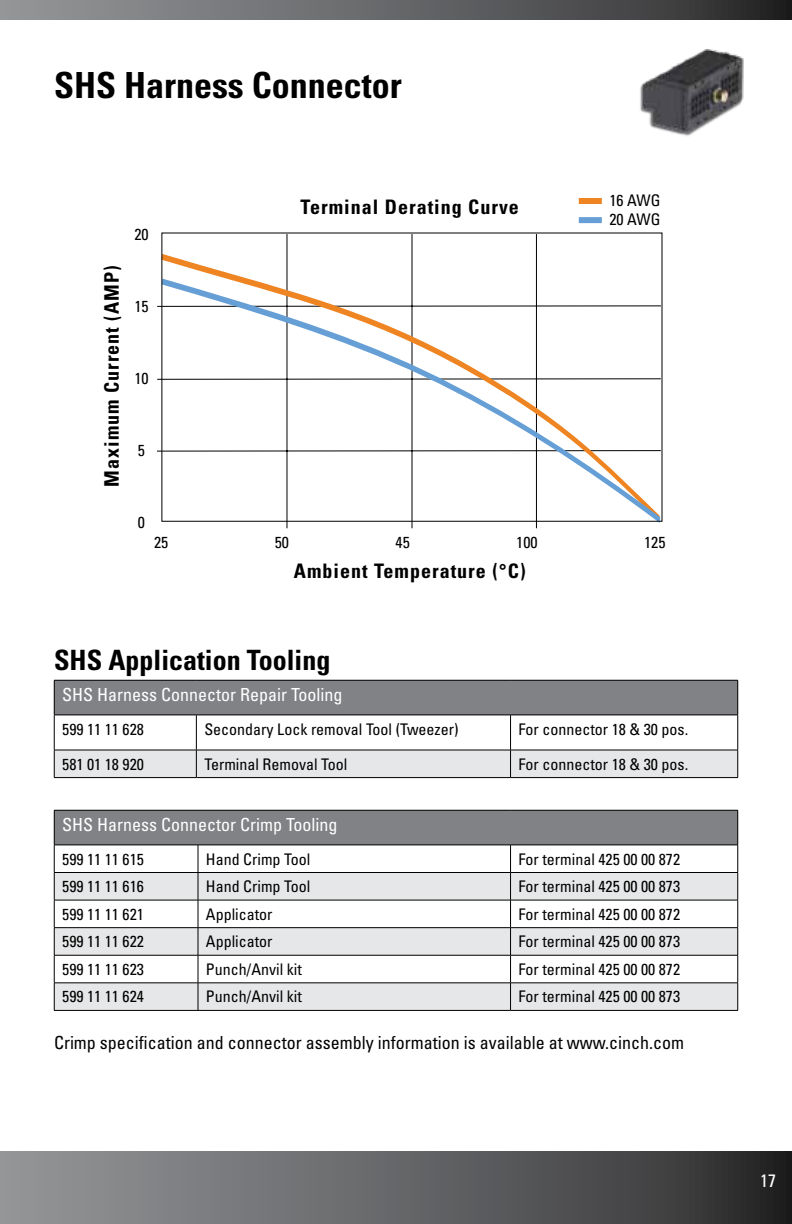
<style>
.page{position:relative;width:792px;height:1224px;background:#fff}
.page>*{position:absolute;margin:0;border:0;box-sizing:border-box;transform-origin:0 0}
.t1{font:700 condensed 36px "Univers LT Std";color:#000}
.t2{font:700 condensed 28px "Univers LT Std";color:#000}
.t3{font:700 condensed 20px "Univers LT Std";letter-spacing:.05em;color:#000}
.t4{font:condensed 18px "Univers LT Std";color:#000}
.t5{font:condensed 18px "Univers LT Std";color:#fff}
.t6{font:condensed 16px/19.2px "Univers LT Std";color:#000}
</style>
<div class="page">
<svg style="left:0;top:1151px;width:792px;height:73px;background:#626365"></svg>
<svg style="left:0;top:0;width:792px;height:20px;background:#6d6e70"></svg>
<div style="left:54px;top:680px;width:684px;height:35px;background:#808285"></div>
<hr style="left:54px;top:680px;width:142px;height:1px;background:#000">
<hr style="left:54px;top:681px;width:1px;height:34px;background:#000">
<hr style="left:196px;top:680px;width:315px;height:1px;background:#000">
<hr style="left:511px;top:680px;width:227px;height:1px;background:#000">
<hr style="left:737px;top:681px;width:1px;height:34px;background:#000">
<hr style="left:54px;top:715px;width:142px;height:1px;background:#000">
<hr style="left:54px;top:715px;width:1px;height:35px;background:#000">
<hr style="left:196px;top:715px;width:315px;height:1px;background:#000">
<hr style="left:196px;top:715px;width:1px;height:35px;background:#000">
<hr style="left:511px;top:715px;width:227px;height:1px;background:#000">
<hr style="left:510px;top:715px;width:1px;height:35px;background:#000">
<hr style="left:737px;top:715px;width:1px;height:35px;background:#000">
<div style="left:54px;top:750px;width:684px;height:27px;background:#e6e7e8"></div>
<hr style="left:54px;top:777px;width:142px;height:1px;background:#000">
<hr style="left:196px;top:777px;width:315px;height:1px;background:#000">
<hr style="left:511px;top:777px;width:227px;height:1px;background:#000">
<img style="left:617px;top:0;width:158px;height:136px">
<div style="left:54px;top:810px;width:684px;height:35px;background:#808285"></div>
<svg style="left:55px;top:873px;width:682px;height:137px;fill:#e6e7e8"></svg>
<hr style="left:54px;top:810px;width:144px;height:1px;background:#000">
<hr style="left:54px;top:811px;width:1px;height:34px;background:#000">
<hr style="left:198px;top:810px;width:313px;height:1px;background:#000">
<hr style="left:511px;top:810px;width:227px;height:1px;background:#000">
<hr style="left:737px;top:811px;width:1px;height:34px;background:#000">
<hr style="left:54px;top:845px;width:144px;height:1px;background:#000">
<hr style="left:198px;top:845px;width:313px;height:1px;background:#000">
<hr style="left:511px;top:845px;width:227px;height:1px;background:#000">
<hr style="left:54px;top:872px;width:144px;height:1px;background:#000">
<hr style="left:198px;top:872px;width:313px;height:1px;background:#000">
<hr style="left:511px;top:872px;width:227px;height:1px;background:#000">
<hr style="left:54px;top:900px;width:144px;height:1px;background:#000">
<hr style="left:198px;top:900px;width:313px;height:1px;background:#000">
<hr style="left:511px;top:900px;width:227px;height:1px;background:#000">
<hr style="left:54px;top:927px;width:144px;height:1px;background:#000">
<hr style="left:198px;top:927px;width:313px;height:1px;background:#000">
<hr style="left:511px;top:927px;width:227px;height:1px;background:#000">
<hr style="left:54px;top:955px;width:144px;height:1px;background:#000">
<hr style="left:198px;top:955px;width:313px;height:1px;background:#000">
<hr style="left:511px;top:955px;width:227px;height:1px;background:#000">
<hr style="left:54px;top:982px;width:144px;height:1px;background:#000">
<svg style="left:54px;top:845px;width:1px;height:165px"></svg>
<hr style="left:198px;top:982px;width:313px;height:1px;background:#000">
<svg style="left:198px;top:845px;width:1px;height:165px"></svg>
<hr style="left:511px;top:982px;width:227px;height:1px;background:#000">
<svg style="left:510px;top:845px;width:1px;height:165px"></svg>
<svg style="left:737px;top:845px;width:1px;height:165px"></svg>
<hr style="left:54px;top:1010px;width:144px;height:1px;background:#000">
<hr style="left:198px;top:1010px;width:313px;height:1px;background:#000">
<hr style="left:511px;top:1010px;width:227px;height:1px;background:#000">
<hr style="left:286px;top:234px;width:1px;height:294px;background:#000">
<hr style="left:412px;top:234px;width:1px;height:294px;background:#000">
<hr style="left:536px;top:234px;width:1px;height:294px;background:#000">
<hr style="left:157px;top:305px;width:504px;height:2px;background:#000">
<hr style="left:157px;top:378px;width:504px;height:2px;background:#000">
<hr style="left:157px;top:450px;width:504px;height:2px;background:#000">
<div style="left:579px;top:217px;width:23px;height:6px;background:#669fd5"></div>
<svg style="left:163px;top:254px;width:374px;height:25px"></svg>
<div style="left:579px;top:198px;width:23px;height:6px;background:#ee8422"></div>
<svg style="left:163px;top:279px;width:497px;height:244px"></svg>
<div style="left:161px;top:233px;width:501px;height:289px;border:1px solid #000"></div>
<h1 class="t1" style="left:54px;top:63px;width:349px">SHS Harness Connector</h1>
<p class="t3" style="left:99px;top:487px;width:223px;rotate:-90deg">Maximum Current (AMP)</p>
<p class="t6" style="left:134px;top:224px;width:16px">20</p>
<p class="t6" style="left:134px;top:296px;width:16px">15</p>
<p class="t6" style="left:134px;top:368px;width:16px">10</p>
<p class="t6" style="left:138px;top:440px;width:9px">5</p>
<p class="t6" style="left:138px;top:512px;width:9px">0</p>
<p class="t3" style="left:301px;top:195px;width:220px">Terminal Derating Curve</p>
<p class="t6" style="left:610px;top:190px;width:52px">16 AWG<br>20 AWG</p>
<p class="t6" style="left:154px;top:532px;width:16px">25</p>
<p class="t6" style="left:275px;top:532px;width:16px">50</p>
<p class="t6" style="left:396px;top:532px;width:16px">45</p>
<p class="t6" style="left:516px;top:532px;width:23px">100</p>
<p class="t6" style="left:644px;top:532px;width:23px">125</p>
<p class="t3" style="left:294px;top:559px;width:233px">Ambient Temperature (°C)</p>
<h2 class="t2" style="left:54px;top:643px;width:278px">SHS Application Tooling</h2>
<p class="t5" style="left:62px;top:683px;width:282px">SHS Harness Connector Repair Tooling</p>
<p class="t6" style="left:62px;top:719px;width:83px">599 11 11 628</p>
<p class="t6" style="left:204px;top:719px;width:256px">Secondary Lock removal Tool (Tweezer)</p>
<p class="t6" style="left:519px;top:719px;width:171px">For connector 18 &amp; 30 pos.</p>
<p class="t6" style="left:62px;top:754px;width:83px">581 01 18 920</p>
<p class="t6" style="left:204px;top:754px;width:145px">Terminal Removal Tool</p>
<p class="t6" style="left:519px;top:754px;width:171px">For connector 18 &amp; 30 pos.</p>
<p class="t5" style="left:62px;top:813px;width:277px">SHS Harness Connector Crimp Tooling</p>
<p class="t6" style="left:62px;top:849px;width:83px">599 11 11 615</p>
<p class="t6" style="left:206px;top:849px;width:106px">Hand Crimp Tool</p>
<p class="t6" style="left:519px;top:849px;width:163px">For terminal 425 00 00 872</p>
<p class="t6" style="left:62px;top:877px;width:83px">599 11 11 616</p>
<p class="t6" style="left:206px;top:877px;width:106px">Hand Crimp Tool</p>
<p class="t6" style="left:519px;top:877px;width:163px">For terminal 425 00 00 873</p>
<p class="t6" style="left:62px;top:904px;width:83px">599 11 11 621</p>
<p class="t6" style="left:206px;top:904px;width:68px">Applicator</p>
<p class="t6" style="left:519px;top:904px;width:163px">For terminal 425 00 00 872</p>
<p class="t6" style="left:62px;top:932px;width:83px">599 11 11 622</p>
<p class="t6" style="left:206px;top:932px;width:68px">Applicator</p>
<p class="t6" style="left:519px;top:932px;width:163px">For terminal 425 00 00 873</p>
<p class="t6" style="left:62px;top:959px;width:83px">599 11 11 623</p>
<p class="t6" style="left:206px;top:959px;width:97px">Punch/Anvil kit</p>
<p class="t6" style="left:519px;top:959px;width:163px">For terminal 425 00 00 872</p>
<p class="t6" style="left:62px;top:987px;width:83px">599 11 11 624</p>
<p class="t6" style="left:206px;top:987px;width:97px">Punch/Anvil kit</p>
<p class="t6" style="left:519px;top:987px;width:163px">For terminal 425 00 00 873</p>
<p class="t4" style="left:54px;top:1031px;width:632px">Crimp specification and connector assembly information is available at www.cinch.com</p>
<p class="t5" style="left:760px;top:1169px;width:17px">17</p>
</div>
